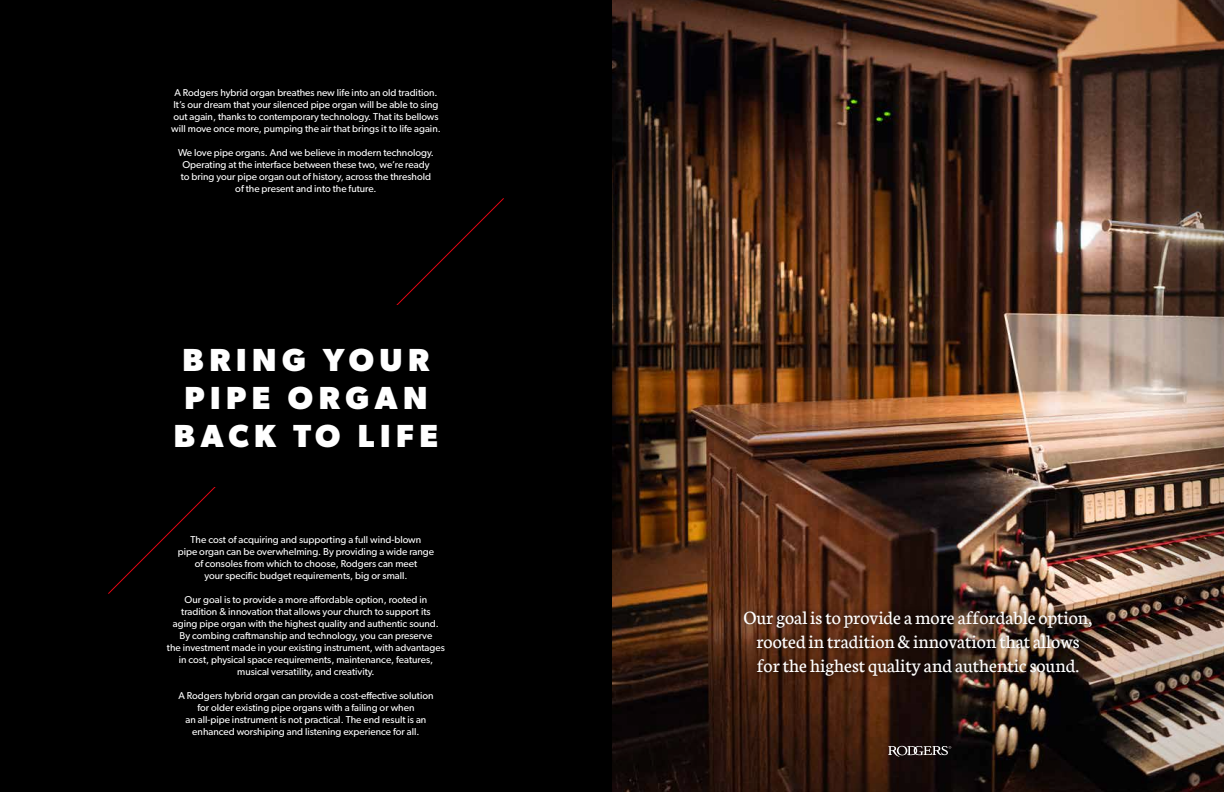
<style>
.page{position:relative;width:1224px;height:792px;background:#000}
.page>*{position:absolute;margin:0;border:0;box-sizing:border-box;transform-origin:0 0}
.t1{font:700 32px/38px "Gibson";letter-spacing:.175em;color:#fff;text-align:center}
.t2{font:20px/24px "Neuton";color:#fff;text-align:center}
.t3{font:10px/12px "Gibson";color:#fff;text-align:center}
</style>
<div class="page">
<img style="left:612px;top:0;width:612px;height:792px">
<div style="left:735px;top:601px;width:366px;height:84px;background:#000;opacity:.75"></div>
<svg style="left:108px;top:198px;width:396px;height:396px"></svg>
<div style="left:0;top:305px;width:612px;height:182px;background:#000"></div>
<svg style="left:885px;top:744px;width:66px;height:13px"></svg>
<svg style="left:888px;top:746px;width:63px;height:11px"></svg>
<p class="t3" style="left:171px;top:86px;width:271px">A Rodgers hybrid organ breathes new life into an old tradition.<br>It’s our dream that your silenced pipe organ will be able to sing out again, thanks to contemporary technology. That its bellows will move once more, pumping the air that brings it to life again.</p>
<p class="t3" style="left:178px;top:146px;width:257px">We love pipe organs. And we believe in modern technology.<br>Operating at the interface between these two, we’re ready to bring your pipe organ out of history, across the threshold of the present and into the future.</p>
<h1 class="t1" style="left:174px;top:340px;width:266px">BRING YOUR<br>PIPE ORGAN<br>BACK TO LIFE</h1>
<p class="t3" style="left:178px;top:533px;width:258px">The cost of acquiring and supporting a full wind-blown<br>pipe organ can be overwhelming. By providing a wide range of consoles from which to choose, Rodgers can meet<br>your specific budget requirements, big or small.</p>
<p class="t3" style="left:167px;top:593px;width:279px">Our goal is to provide a more affordable option, rooted in tradition &amp; innovation that allows your church to support its<br>aging pipe organ with the highest quality and authentic sound.<br>By combing craftmanship and technology, you can preserve<br>the investment made in your existing instrument, with advantages in cost, physical space requirements, maintenance, features, musical versatility, and creativity.</p>
<p class="t3" style="left:178px;top:689px;width:257px">A Rodgers hybrid organ can provide a cost-effective solution for older existing pipe organs with a failing or when<br>an all-pipe instrument is not practical. The end result is an enhanced worshiping and listening experience for all.</p>
<h2 class="t2" style="left:744px;top:606px;width:350px">Our goal is to provide a more affordable option, rooted in tradition &amp; innovation that allows for the highest quality and authentic sound.</h2>
</div>
